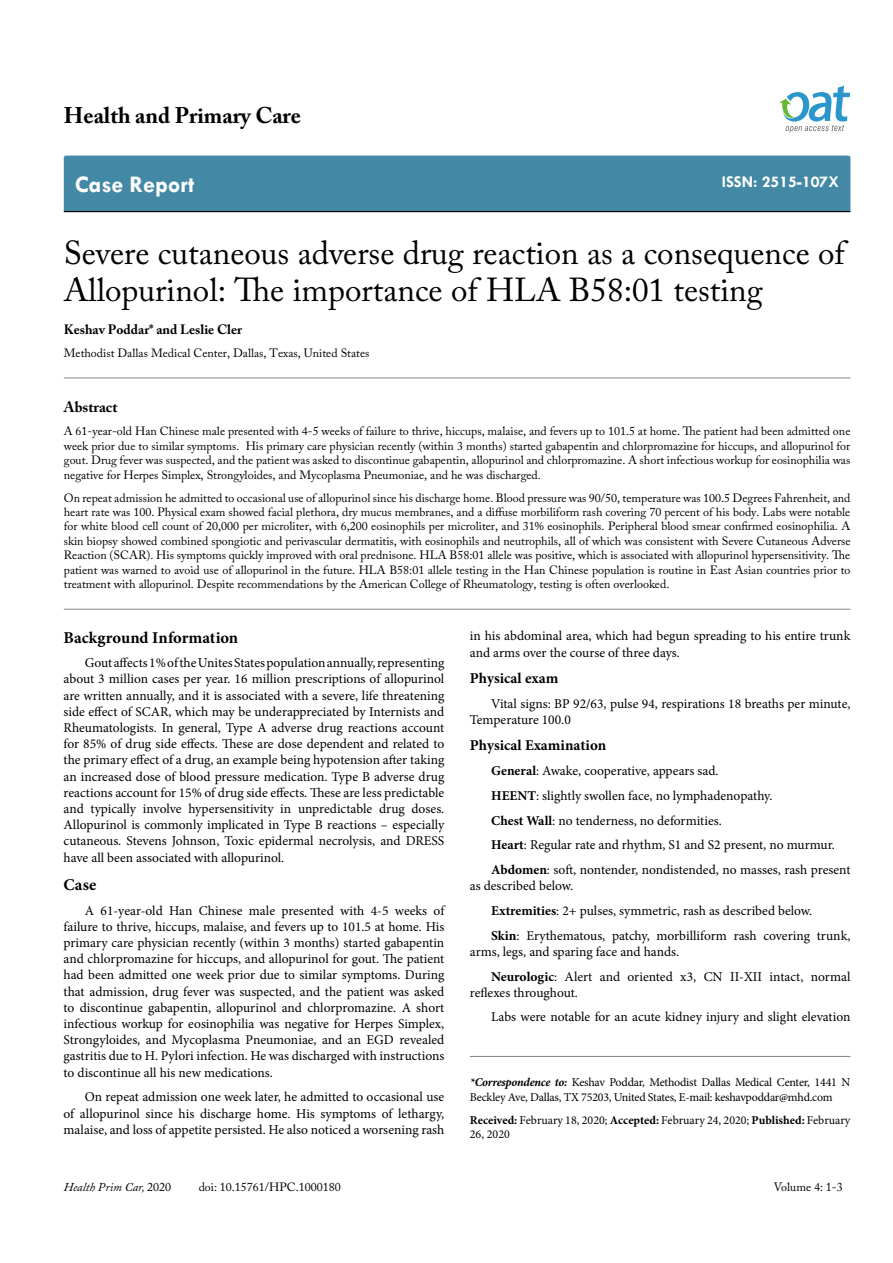
<style>
.page{position:relative;width:893px;height:1263px;background:#fff}
.page>*{position:absolute;margin:0;border:0;box-sizing:border-box;transform-origin:0 0}
.t1{font:33px/37.5px "Adobe Caslon Pro";color:#000}
.t2{font:700 24px "Tw Cen";color:#fff}
.t3{font:700 22.5px "Adobe Caslon Pro";color:#000}
.t4{font:700 16.5px "Minion Pro";letter-spacing:.005em;color:#000}
.t5{font:700 16.5px "Tw Cen";color:#fff}
.t6{font:700 15px "Minion Pro";color:#000}
.t7{font:700 15px "Adobe Caslon Pro";color:#000}
.t8{font:13.5px/16.2px "Minion Pro";color:#000}
.t9{font:700 13.5px "Adobe Caslon Pro";color:#000}
.t10{font:12px/14.4px "Adobe Caslon Pro";color:#000;text-align:justify}
.t11{font:12px/14.4px "Minion Pro";letter-spacing:-.015em;color:#000}
.t12{font:italic 12px "Adobe Caslon Pro";color:#000}
.s1{font-style:normal}
.s2{font-weight:700}
.s3{font-weight:700;font-style:italic}
</style>
<div class="page">
<div style="left:64px;top:156px;width:786px;height:55px;background:#4389a5"></div>
<hr style="left:64px;top:211px;width:786px;height:1px;background:#000">
<svg style="left:779px;top:86px;width:71px;height:47px"></svg>
<hr style="left:64px;top:378px;width:786px;height:1px;background:#808285">
<hr style="left:64px;top:609px;width:786px;height:1px;background:#808285">
<hr style="left:470px;top:1056px;width:380px;height:1px;background:#808285">
<h3 class="t3" style="left:64px;top:102px;width:239px">Health and Primary Care</h3>
<h2 class="t2" style="left:75px;top:170px;width:121px">Case Report</h2>
<p class="t5" style="left:722px;top:172px;width:119px">ISSN: 2515-107X</p>
<h1 class="t1" style="left:64px;top:234px;width:783px">Severe cutaneous adverse drug reaction as a consequence of<br>Allopurinol: The importance of HLA B58:01 testing</h1>
<p class="t9" style="left:64px;top:322px;width:180px">Keshav Poddar* and Leslie Cler</p>
<p class="t10" style="left:64px;top:345px;width:307px">Methodist Dallas Medical Center, Dallas, Texas, United States</p>
<p class="t7" style="left:64px;top:398px;width:55px">Abstract</p>
<p class="t10" style="left:64px;top:424px;width:788px">A 61-year-old Han Chinese male presented with 4-5 weeks of failure to thrive, hiccups, malaise, and fevers up to 101.5 at home. The patient had been admitted one week prior due to similar symptoms. His primary care physician recently (within 3 months) started gabapentin and chlorpromazine for hiccups, and allopurinol for gout. Drug fever was suspected, and the patient was asked to discontinue gabapentin, allopurinol and chlorpromazine. A short infectious workup for eosinophilia was negative for Herpes Simplex, Strongyloides, and Mycoplasma Pneumoniae, and he was discharged.</p>
<p class="t10" style="left:64px;top:490px;width:788px">On repeat admission he admitted to occasional use of allopurinol since his discharge home. Blood pressure was 90/50, temperature was 100.5 Degrees Fahrenheit, and heart rate was 100. Physical exam showed facial plethora, dry mucus membranes, and a diffuse morbiliform rash covering 70 percent of his body. Labs were notable for white blood cell count of 20,000 per microliter, with 6,200 eosinophils per microliter, and 31% eosinophils. Peripheral blood smear confirmed eosinophilia. A skin biopsy showed combined spongiotic and perivascular dermatitis, with eosinophils and neutrophils, all of which was consistent with Severe Cutaneous Adverse Reaction (SCAR). His symptoms quickly improved with oral prednisone. HLA B58:01 allele was positive, which is associated with allopurinol hypersensitivity. The patient was warned to avoid use of allopurinol in the future. HLA B58:01 allele testing in the Han Chinese population is routine in East Asian countries prior to treatment with allopurinol. Despite recommendations by the American College of Rheumatology, testing is often overlooked.</p>
<p class="t4" style="left:64px;top:626px;width:176px">Background Information</p>
<p class="t8" style="left:64px;top:655px;width:382px;text-align:justify;text-indent:21px">Gout affects 1% of the Unites States population annually, representing about 3 million cases per year. 16 million prescriptions of allopurinol are written annually, and it is associated with a severe, life threatening side effect of SCAR, which may be underappreciated by Internists and Rheumatologists. In general, Type A adverse drug reactions account for 85% of drug side effects. These are dose dependent and related to the primary effect of a drug, an example being hypotension after taking an increased dose of blood pressure medication. Type B adverse drug reactions account for 15% of drug side effects. These are less predictable and typically involve hypersensitivity in unpredictable drug doses.<br>Allopurinol is commonly implicated in Type B reactions – especially cutaneous. Stevens Johnson, Toxic epidermal necrolysis, and DRESS have all been associated with allopurinol.</p>
<p class="t4" style="left:64px;top:873px;width:34px">Case</p>
<p class="t8" style="left:64px;top:902px;width:382px;text-align:justify;text-indent:21px">A 61-year-old Han Chinese male presented with 4-5 weeks of failure to thrive, hiccups, malaise, and fevers up to 101.5 at home. His primary care physician recently (within 3 months) started gabapentin and chlorpromazine for hiccups, and allopurinol for gout. The patient had been admitted one week prior due to similar symptoms. During that admission, drug fever was suspected, and the patient was asked to discontinue gabapentin, allopurinol and chlorpromazine. A short infectious workup for eosinophilia was negative for Herpes Simplex, Strongyloides, and Mycoplasma Pneumoniae, and an EGD revealed gastritis due to H. Pylori infection. He was discharged with instructions to discontinue all his new medications.</p>
<p class="t8" style="left:64px;top:1089px;width:382px;text-align:justify;text-indent:21px">On repeat admission one week later, he admitted to occasional use of allopurinol since his discharge home. His symptoms of lethargy, malaise, and loss of appetite persisted. He also noticed a worsening rash</p>
<p class="t12" style="left:64px;top:1180px;width:109px">Health Prim Car, <span class="s1">2020</span></p>
<p class="t10" style="left:199px;top:1180px;width:144px">doi: 10.15761/HPC.1000180</p>
<p class="t8" style="left:470px;top:628px;width:382px">in his abdominal area, which had begun spreading to his entire trunk and arms over the course of three days.</p>
<p class="t6" style="left:470px;top:668px;width:90px">Physical exam</p>
<p class="t8" style="left:470px;top:695px;width:382px;text-indent:21px">Vital signs: BP 92/63, pulse 94, respirations 18 breaths per minute,<br>Temperature 100.0</p>
<p class="t6" style="left:470px;top:735px;width:138px">Physical Examination</p>
<p class="t8" style="left:491px;top:758px;width:361px;line-height:24.8px"><span class="s2">General</span>: Awake, cooperative, appears sad.<br><span class="s2">HEENT</span>: slightly swollen face, no lymphadenopathy.<br><span class="s2">Chest Wall</span>: no tenderness, no deformities.<br><span class="s2">Heart</span>: Regular rate and rhythm, S1 and S2 present, no murmur.<br><span class="s2">Abdomen</span>: soft, nontender, nondistended, no masses, rash present</p>
<p class="t8" style="left:491px;top:873px;width:361px;line-height:24.8px;text-indent:-21px">as described below.<br><span class="s2">Extremities</span>: 2+ pulses, symmetric, rash as described below.<br><span class="s2">Skin</span>: Erythematous, patchy, morbilliform rash covering trunk,</p>
<p class="t8" style="left:491px;top:939px;width:361px;line-height:24.8px;text-indent:-21px">arms, legs, and sparing face and hands.<br><span class="s2">Neurologic</span>: Alert and oriented x3, CN II-XII intact, normal</p>
<p class="t8" style="left:491px;top:980px;width:361px;line-height:24.8px;text-indent:-21px">reflexes throughout.<br>Labs were notable for an acute kidney injury and slight elevation</p>
<p class="t11" style="left:470px;top:1075px;width:382px"><span class="s3">*Correspondence to:</span> Keshav Poddar, Methodist Dallas Medical Center, 1441 N<br>Beckley Ave, Dallas, TX 75203, United States, E-mail: keshavpoddar@mhd.com</p>
<p class="t11" style="left:470px;top:1113px;width:382px"><span class="s2">Received:</span> February 18, 2020; <span class="s2">Accepted:</span> February 24, 2020; <span class="s2">Published:</span> February<br>26, 2020</p>
<p class="t10" style="left:774px;top:1180px;width:71px">Volume 4: 1-3</p>
</div>
